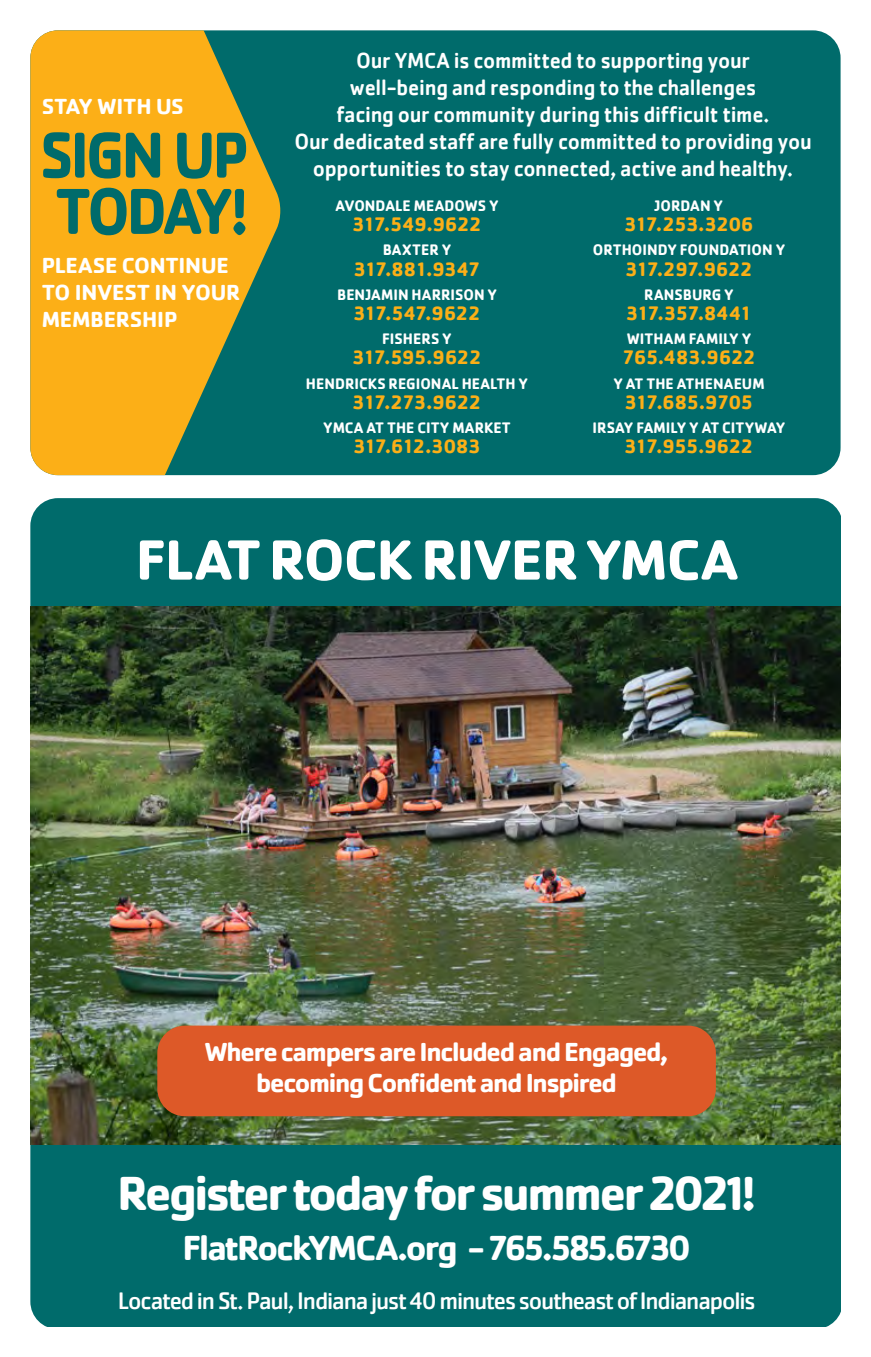
<style>
.page{position:relative;width:871px;height:1357px;background:#fff}
.page>*{position:absolute;margin:0;border:0;box-sizing:border-box;transform-origin:0 0}
.t1{font:700 67.27px/56.2px "Cachet";letter-spacing:-.055em;color:#006b6b;scale:.9 1}
.t2{font:700 58.73px "Cachet Pro";letter-spacing:-.015em;color:#fff}
.t3{font:700 49.73px "Cachet Pro";letter-spacing:-.05em;color:#fff}
.t4{font:700 36px "Cachet Pro";letter-spacing:-.05em;color:#fff}
.t5{font:700 27px/31.5px "Cachet Pro";letter-spacing:-.045em;color:#fff;text-align:center}
.t6{font:24.75px "Cachet Pro";letter-spacing:-.045em;color:#fff}
.t7{font:500 22.5px/27px "Cachet";letter-spacing:-.01em;color:#fff;text-align:center;scale:.95 1}
.t8{font:700 22.5px/27px "Cachet";letter-spacing:-.01em;color:#fff}
.t9{font:700 20.25px "Cachet";letter-spacing:-.045em;color:#fcaf17}
.t10{font:700 20.25px "Cachet";letter-spacing:-.07em;color:#fcaf17}
.t11{font:700 20.25px "Cachet";letter-spacing:-.08em;color:#fcaf17}
.t12{font:700 15.75px "Cachet";letter-spacing:.005em;color:#fff;scale:.95 1}
</style>
<div class="page">
<div style="left:30px;top:498px;width:810px;height:828px;background:#006b6b"></div>
<img style="left:30px;top:606px;width:810px;height:538px">
<div style="left:157px;top:1025px;width:559px;height:91px;background:#dd5928;border-radius:28px"></div>
<div style="left:30px;top:30px;width:810px;height:445px;background:#006b6b;border-radius:28px"></div>
<svg style="left:30px;top:30px;width:250px;height:445px;fill:#fcaf17"></svg>
<p class="t8" style="left:42px;top:92px;width:144px">STAY WITH US</p>
<p class="t1" style="left:40px;top:124px;width:234px">SIGN UP<br>TODAY!</p>
<p class="t8" style="left:42px;top:251px;width:200px">PLEASE CONTINUE<br>TO INVEST IN YOUR<br>MEMBERSHIP</p>
<p class="t7" style="left:294px;top:47px;width:546px">Our YMCA is committed to supporting your<br>well-being and responding to the challenges<br>facing our community during this difficult time.<br>Our dedicated staff are fully committed to providing you opportunities to stay connected, active and healthy.</p>
<p class="t12" style="left:335px;top:195px;width:173px">AVONDALE MEADOWS Y</p>
<p class="t9" style="left:352px;top:211px;width:132px">317.549.9622</p>
<p class="t12" style="left:383px;top:240px;width:74px">BAXTER Y</p>
<p class="t10" style="left:353px;top:256px;width:129px">317.881.9347</p>
<p class="t12" style="left:337px;top:284px;width:170px">BENJAMIN HARRISON Y</p>
<p class="t9" style="left:353px;top:300px;width:129px">317.547.9622</p>
<p class="t12" style="left:382px;top:329px;width:75px">FISHERS Y</p>
<p class="t9" style="left:352px;top:344px;width:131px">317.595.9622</p>
<p class="t12" style="left:306px;top:373px;width:235px">HENDRICKS REGIONAL HEALTH Y</p>
<p class="t9" style="left:352px;top:389px;width:131px">317.273.9622</p>
<p class="t12" style="left:323px;top:417px;width:199px">YMCA AT THE CITY MARKET</p>
<p class="t11" style="left:353px;top:433px;width:129px">317.612.3083</p>
<p class="t12" style="left:655px;top:195px;width:73px">JORDAN Y</p>
<p class="t9" style="left:624px;top:211px;width:131px">317.253.3206</p>
<p class="t12" style="left:593px;top:240px;width:204px">ORTHOINDY FOUNDATION Y</p>
<p class="t9" style="left:625px;top:256px;width:130px">317.297.9622</p>
<p class="t12" style="left:644px;top:284px;width:96px">RANSBURG Y</p>
<p class="t9" style="left:626px;top:300px;width:128px">317.357.8441</p>
<p class="t12" style="left:627px;top:329px;width:132px">WITHAM FAMILY Y</p>
<p class="t9" style="left:622px;top:344px;width:135px">765.483.9622</p>
<p class="t12" style="left:613px;top:373px;width:161px">Y AT THE ATHENAEUM</p>
<p class="t9" style="left:624px;top:389px;width:130px">317.685.9705</p>
<p class="t12" style="left:592px;top:417px;width:205px">IRSAY FAMILY Y AT CITYWAY</p>
<p class="t9" style="left:624px;top:433px;width:131px">317.955.9622</p>
<p class="t2" style="left:136px;top:523px;width:603px">FLAT ROCK RIVER YMCA</p>
<p class="t5" style="left:205px;top:1036px;width:465px">Where campers are Included and Engaged, becoming Confident and Inspired</p>
<p class="t3" style="left:117px;top:1162px;width:640px">Register today for summer 2021!</p>
<p class="t4" style="left:182px;top:1225px;width:510px">FlatRockYMCA.org - 765.585.6730</p>
<p class="t6" style="left:118px;top:1286px;width:639px">Located in St. Paul, Indiana just 40 minutes southeast of Indianapolis</p>
</div>
